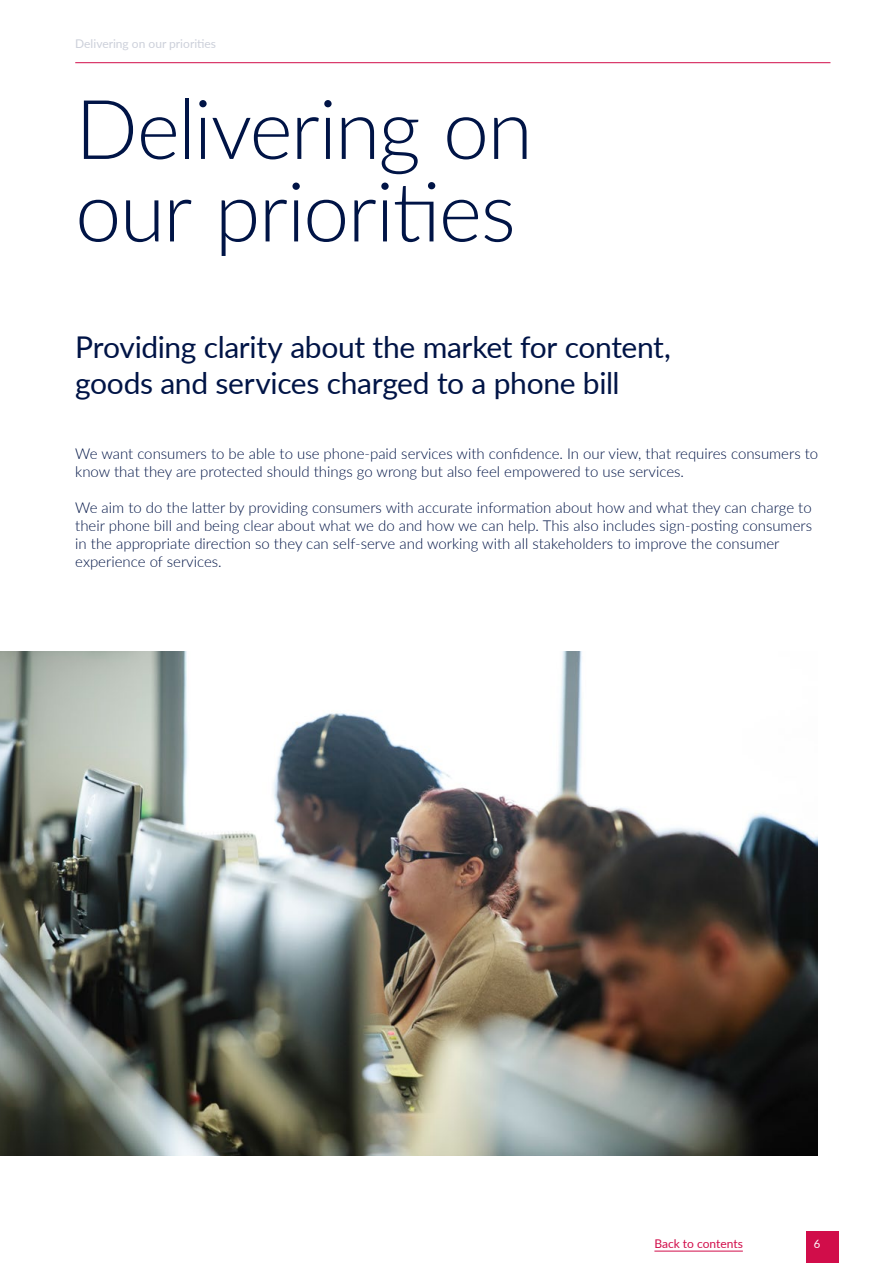
<style>
.page{position:relative;width:893px;height:1263px;background:#fff}
.page>*{position:absolute;margin:0;border:0;box-sizing:border-box;transform-origin:0 0}
.t1{font:300 82.5px/82.5px "Lato";letter-spacing:-.02em;color:#001446}
.t2{font:30px/36px "Lato";letter-spacing:-.01em;color:#001446}
.t3{font:300 15px/18px "Lato";color:#001446}
.t4{font:12px "Lato";color:#ccd0da}
.t5{font:12px "Lato";color:#d10d4a}
.t6{font:12px "Lato";color:#fff}
</style>
<div class="page">
<div style="left:806px;top:1231px;width:33px;height:32px;background:#d10d4a"></div>
<hr style="left:654px;top:1251px;width:89px;height:1px;background:#d10d4a">
<img style="left:0;top:652px;width:818px;height:503px">
<hr style="left:75px;top:62px;width:755px;height:1px;background:#d10d4a">
<p class="t4" style="left:75px;top:35px;width:142px">Delivering on our priorities</p>
<h1 class="t1" style="left:75px;top:85px;width:459px">Delivering on our priorities</h1>
<h2 class="t2" style="left:75px;top:328px;width:597px">Providing clarity about the market for content, goods and services charged to a phone bill</h2>
<p class="t3" style="left:75px;top:444px;width:744px">We want consumers to be able to use phone-paid services with confidence. In our view, that requires consumers to know that they are protected should things go wrong but also feel empowered to use services.</p>
<p class="t3" style="left:75px;top:498px;width:738px">We aim to do the latter by providing consumers with accurate information about how and what they can charge to their phone bill and being clear about what we do and how we can help. This also includes sign-posting consumers in the appropriate direction so they can self-serve and working with all stakeholders to improve the consumer experience of services.</p>
<p class="t5" style="left:654px;top:1235px;width:90px">Back to contents</p>
<p class="t6" style="left:814px;top:1235px;width:8px">6</p>
</div>
